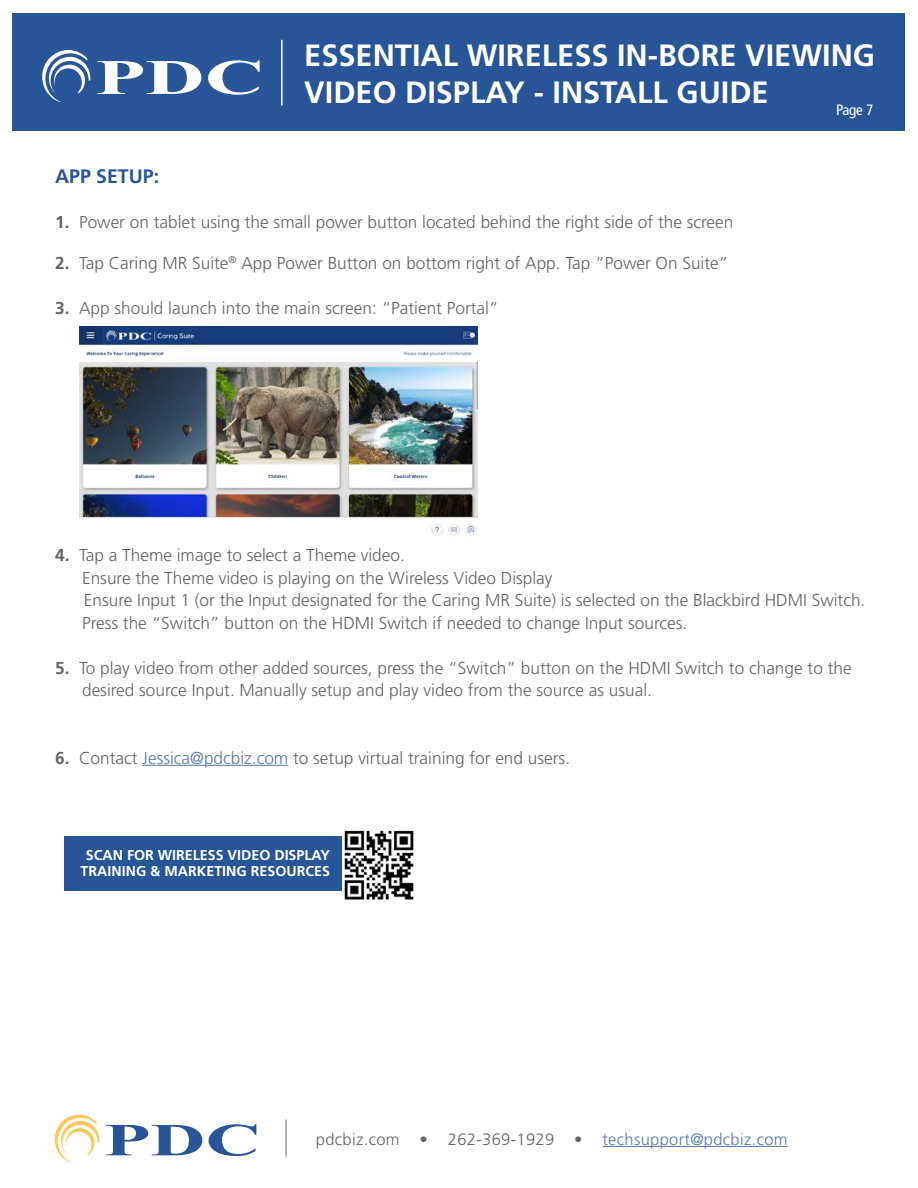
<style>
.page{position:relative;width:918px;height:1188px;background:#fff}
.page>*{position:absolute;margin:0;border:0;box-sizing:border-box;transform-origin:0 0}
.t1{font:700 30.75px/36.9px "Frutiger LT Std";color:#fff}
.t2{font:700 19.5px "Frutiger LT Std";color:#285597}
.t3{font:300 17.25px/22.5px "Frutiger LT Std";color:#636466}
.t4{font:300 16.5px "Frutiger";letter-spacing:.02em;color:#636466}
.t5{font:condensed 15px "Frutiger LT Std";color:#fff}
.t6{font:700 14.25px/15.8px "Frutiger LT Std";color:#fff;text-align:center}
.s1{font-weight:700}
.s2{color:#5879b0}
</style>
<div class="page">
<div style="left:12px;top:14px;width:892px;height:117px;background:#285597"></div>
<svg style="left:106px;top:1125px;width:96px;height:30px"></svg>
<svg style="left:209px;top:1124px;width:47px;height:32px"></svg>
<svg style="left:55px;top:1115px;width:45px;height:48px"></svg>
<hr style="left:286px;top:1120px;width:1px;height:36px;background:#636466">
<hr style="left:602px;top:1146px;width:186px;height:1px;background:#5879b0">
<svg style="left:97px;top:61px;width:104px;height:33px"></svg>
<svg style="left:208px;top:60px;width:52px;height:35px"></svg>
<svg style="left:42px;top:50px;width:49px;height:52px"></svg>
<hr style="left:281px;top:40px;width:2px;height:66px;background:#fff">
<hr style="left:142px;top:765px;width:146px;height:1px;background:#5879b0">
<img style="left:79px;top:327px;width:398px;height:209px">
<div style="left:64px;top:837px;width:315px;height:54px;background:#285597"></div>
<img style="left:343px;top:830px;width:71px;height:70px">
<h1 class="t1" style="left:304px;top:37px;width:572px">ESSENTIAL WIRELESS IN-BORE VIEWING<br>VIDEO DISPLAY - INSTALL GUIDE</h1>
<p class="t5" style="left:836px;top:101px;width:39px">Page 7</p>
<p class="t2" style="left:55px;top:165px;width:106px">APP SETUP:</p>
<p class="t3" style="left:55px;top:211px;width:680px"><span class="s1">1.</span> Power on tablet using the small power button located behind the right side of the screen</p>
<p class="t3" style="left:55px;top:252px;width:675px"><span class="s1">2.</span> Tap Caring MR Suite<sup>®</sup> App Power Button on bottom right of App. Tap “Power On Suite”</p>
<p class="t3" style="left:55px;top:297px;width:445px"><span class="s1">3.</span> App should launch into the main screen: “Patient Portal”</p>
<p class="t3" style="left:82px;top:544px;width:785px;text-indent:-27px"><span class="s1">4.</span> Tap a Theme image to select a Theme video.<br>Ensure the Theme video is playing on the Wireless Video Display<br>Ensure Input 1 (or the Input designated for the Caring MR Suite) is selected on the Blackbird HDMI Switch.<br>Press the “Switch” button on the HDMI Switch if needed to change Input sources.</p>
<p class="t3" style="left:82px;top:657px;width:771px;text-indent:-27px"><span class="s1">5.</span> To play video from other added sources, press the “Switch” button on the HDMI Switch to change to the desired source Input. Manually setup and play video from the source as usual.</p>
<p class="t3" style="left:55px;top:747px;width:517px"><span class="s1">6.</span> Contact <span class="s2">Jessica@pdcbiz.com</span> to setup virtual training for end users.</p>
<p class="t6" style="left:81px;top:847px;width:251px">SCAN FOR WIRELESS VIDEO DISPLAY<br>TRAINING &amp; MARKETING RESOURCES</p>
<p class="t4" style="left:316px;top:1130px;width:473px">pdcbiz.com • 262-369-1929 • <span class="s2">techsupport@pdcbiz.com</span></p>
</div>
